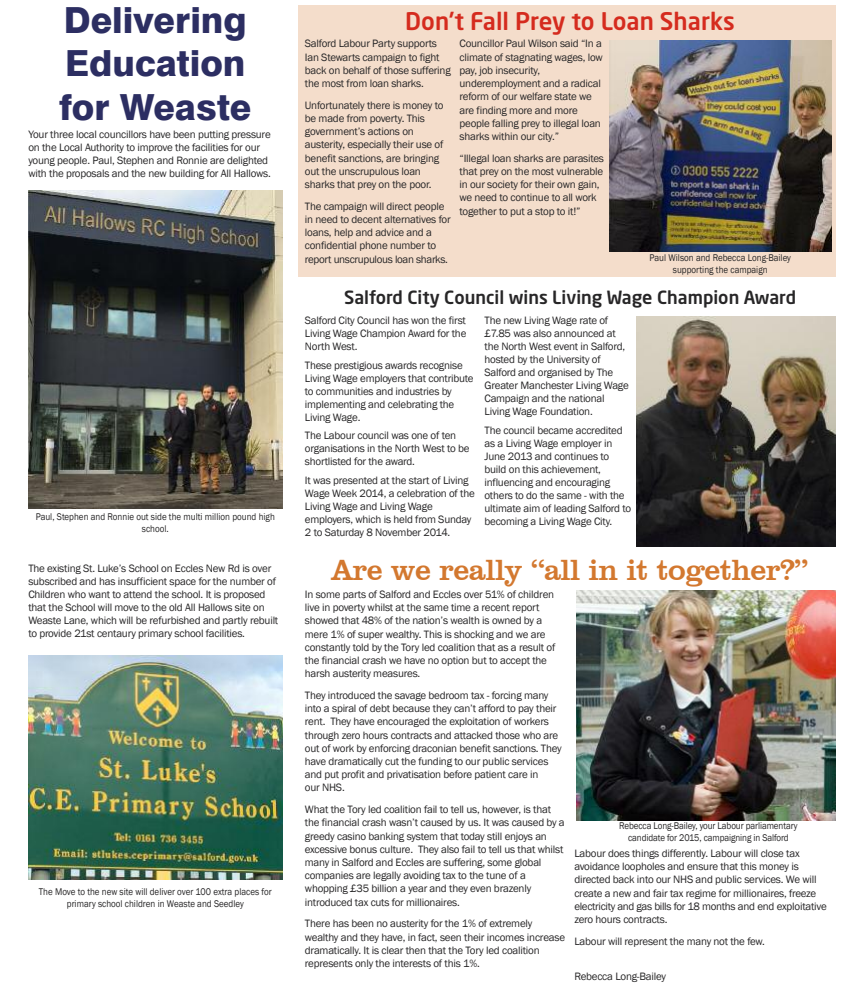
<style>
.page{position:relative;width:841px;height:993px;background:#fff}
.page>*{position:absolute;margin:0;border:0;box-sizing:border-box;transform-origin:0 0}
.t1{font:800 36px/43.2px "Swiss 721 BT";color:#2c2e62}
.t2{font:30px "Clarendon BT";letter-spacing:-.02em;color:#d3782f}
.t3{font:500 24px "Neo Sans Std";color:#d52b1e}
.t4{font:500 18px "Neo Sans Std";color:#272627}
.t5{font:11px/13.2px "Franklin Gothic";letter-spacing:-.02em;color:#272627}
.t6{font:10px/12px "Franklin Gothic";color:#272627;text-align:center;scale:.9 1}
</style>
<div class="page">
<div style="left:298px;top:6px;width:537px;height:271px;background:#f4ddcb"></div>
<img style="left:576px;top:590px;width:259px;height:230px">
<img style="left:28px;top:190px;width:254px;height:318px">
<img style="left:28px;top:655px;width:254px;height:223px">
<img style="left:609px;top:41px;width:222px;height:210px">
<img style="left:636px;top:317px;width:199px;height:229px">
<h1 class="t1" style="left:59px;top:-2px;width:194px">Delivering<br>Education for Weaste</h1>
<p class="t5" style="left:28px;top:128px;width:244px">Your three local councillors have been putting pressure on the Local Authority to improve the facilities for our young people. Paul, Stephen and Ronnie are delighted with the proposals and the new building for All Hallows.</p>
<p class="t6" style="left:36px;top:510px;width:267px">Paul, Stephen and Ronnie out side the multi million pound high school.</p>
<p class="t5" style="left:28px;top:561px;width:251px">The existing St. Luke’s School on Eccles New Rd is over subscribed and has insufficient space for the number of Children who want to attend the school. It is proposed that the School will move to the old All Hallows site on Weaste Lane, which will be refurbished and partly rebuilt to provide 21st centaury primary school facilities.</p>
<p class="t6" style="left:39px;top:885px;width:260px">The Move to the new site will deliver over 100 extra places for primary school children in Weaste and Seedley</p>
<h3 class="t3" style="left:405px;top:12px;width:331px">Don’t Fall Prey to Loan Sharks</h3>
<p class="t5" style="left:305px;top:37px;width:147px">Salford Labour Party supports<br>Ian Stewarts campaign to fight back on behalf of those suffering the most from loan sharks.</p>
<p class="t5" style="left:305px;top:98px;width:140px">Unfortunately there is money to be made from poverty. This government’s actions on austerity, especially their use of benefit sanctions, are bringing out the unscrupulous loan sharks that prey on the poor.</p>
<p class="t5" style="left:305px;top:199px;width:147px">The campaign will direct people in need to decent alternatives for loans, help and advice and a confidential phone number to report unscrupulous loan sharks.</p>
<p class="t5" style="left:459px;top:37px;width:145px">Councillor Paul Wilson said “In a climate of stagnating wages, low pay, job insecurity, underemployment and a radical reform of our welfare state we are finding more and more people falling prey to illegal loan sharks within our city.”</p>
<p class="t5" style="left:459px;top:151px;width:146px">“Illegal loan sharks are parasites that prey on the most vulnerable in our society for their own gain, we need to continue to all work together to put a stop to it!”</p>
<p class="t6" style="left:649px;top:251px;width:159px">Paul Wilson and Rebecca Long-Bailey supporting the campaign</p>
<h3 class="t4" style="left:344px;top:290px;width:453px">Salford City Council wins Living Wage Champion Award</h3>
<p class="t5" style="left:305px;top:313px;width:163px;text-align:justify">Salford City Council has won the first Living Wage Champion Award for the North West.</p>
<p class="t5" style="left:305px;top:358px;width:170px">These prestigious awards recognise<br>Living Wage employers that contribute to communities and industries by implementing and celebrating the<br>Living Wage.</p>
<p class="t5" style="left:305px;top:429px;width:166px">The Labour council was one of ten organisations in the North West to be shortlisted for the award.</p>
<p class="t5" style="left:305px;top:473px;width:171px">It was presented at the start of Living Wage Week 2014, a celebration of the Living Wage and Living Wage employers, which is held from Sunday 2 to Saturday 8 November 2014.</p>
<p class="t5" style="left:484px;top:313px;width:146px">The new Living Wage rate of £7.85 was also announced at the North West event in Salford, hosted by the University of<br>Salford and organised by The<br>Greater Manchester Living Wage<br>Campaign and the national<br>Living Wage Foundation.</p>
<p class="t5" style="left:484px;top:423px;width:148px">The council became accredited as a Living Wage employer in<br>June 2013 and continues to build on this achievement, influencing and encouraging others to do the same - with the ultimate aim of leading Salford to becoming a Living Wage City.</p>
<h2 class="t2" style="left:331px;top:551px;width:479px">Are we really “all in it together?”</h2>
<p class="t5" style="left:305px;top:587px;width:252px">In some parts of Salford and Eccles over 51% of children live in poverty whilst at the same time a recent report showed that 48% of the nation’s wealth is owned by a mere 1% of super wealthy. This is shocking and we are constantly told by the Tory led coalition that as a result of the financial crash we have no option but to accept the harsh austerity measures.</p>
<p class="t5" style="left:305px;top:688px;width:258px">They introduced the savage bedroom tax - forcing many into a spiral of debt because they can’t afford to pay their rent. They have encouraged the exploitation of workers through zero hours contracts and attacked those who are out of work by enforcing draconian benefit sanctions. They have dramatically cut the funding to our public services and put profit and privatisation before patient care in<br>our NHS.</p>
<p class="t5" style="left:305px;top:802px;width:261px">What the Tory led coalition fail to tell us, however, is that the financial crash wasn’t caused by us. It was caused by a greedy casino banking system that today still enjoys an excessive bonus culture. They also fail to tell us that whilst many in Salford and Eccles are suffering, some global companies are legally avoiding tax to the tune of a whopping £35 billion a year and they even brazenly introduced tax cuts for millionaires.</p>
<p class="t5" style="left:305px;top:916px;width:262px">There has been no austerity for the 1% of extremely wealthy and they have, in fact, seen their incomes increase dramatically. It is clear then that the Tory led coalition represents only the interests of this 1%.</p>
<p class="t6" style="left:619px;top:819px;width:200px">Rebecca Long-Bailey, your Labour parliamentary candidate for 2015, campaigning in Salford</p>
<p class="t5" style="left:574px;top:846px;width:254px">Labour does things differently. Labour will close tax avoidance loopholes and ensure that this money is directed back into our NHS and public services. We will create a new and fair tax regime for millionaires, freeze electricity and gas bills for 18 months and end exploitative zero hours contracts.</p>
<p class="t5" style="left:574px;top:933px;width:192px">Labour will represent the many not the few.</p>
<p class="t5" style="left:574px;top:968px;width:93px">Rebecca Long-Bailey</p>
</div>
